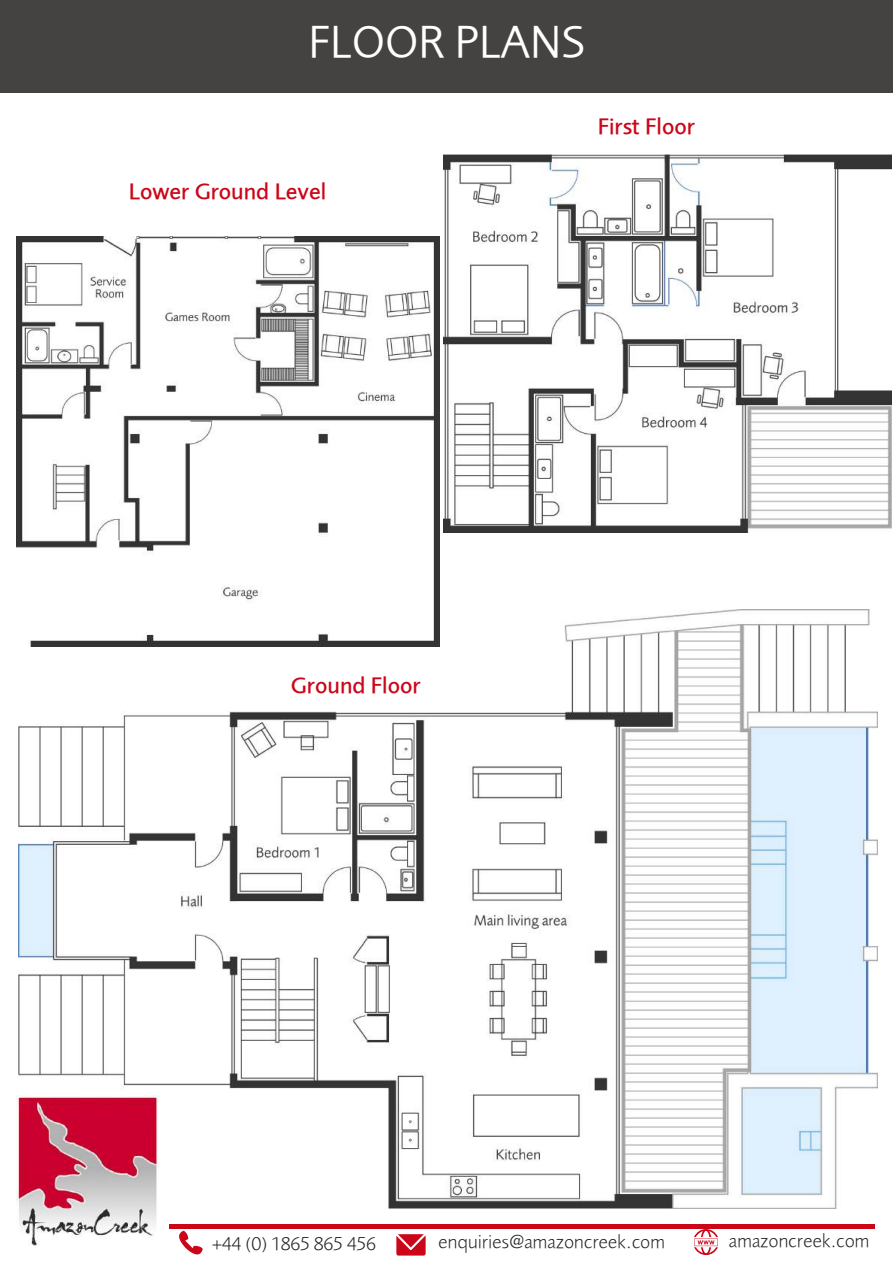
<style>
.page{position:relative;width:893px;height:1263px;background:#fff}
.page>*{position:absolute;margin:0;border:0;box-sizing:border-box;transform-origin:0 0}
.t1{font:46.35px "Foundry Sans";color:#fff}
.t2{font:500 23.25px "Foundry Sans";color:#cc0619}
.t3{font:300 19.35px "Foundry Sans";color:#222}
</style>
<div class="page">
<svg style="left:179px;top:1231px;width:24px;height:23px"></svg>
<svg style="left:396px;top:1234px;width:30px;height:21px"></svg>
<svg style="left:694px;top:1229px;width:24px;height:26px"></svg>
<hr style="left:169px;top:1224px;width:705px;height:4px;background:#cc0619">
<div style="left:0;top:0;width:893px;height:92px;background:#454341"></div>
<img style="left:18px;top:609px;width:859px;height:599px">
<img style="left:17px;top:1096px;width:142px;height:150px">
<img style="left:17px;top:236px;width:422px;height:410px">
<img style="left:444px;top:154px;width:448px;height:379px">
<h1 class="t1" style="left:309px;top:17px;width:278px">FLOOR PLANS</h1>
<p class="t2" style="left:129px;top:179px;width:199px">Lower Ground Level</p>
<p class="t2" style="left:598px;top:113px;width:99px">First Floor</p>
<p class="t2" style="left:291px;top:672px;width:131px">Ground Floor</p>
<p class="t3" style="left:212px;top:1233px;width:166px">+44 (0) 1865 865 456</p>
<p class="t3" style="left:438px;top:1230px;width:228px">enquiries@amazoncreek.com</p>
<p class="t3" style="left:728px;top:1229px;width:142px">amazoncreek.com</p>
</div>
